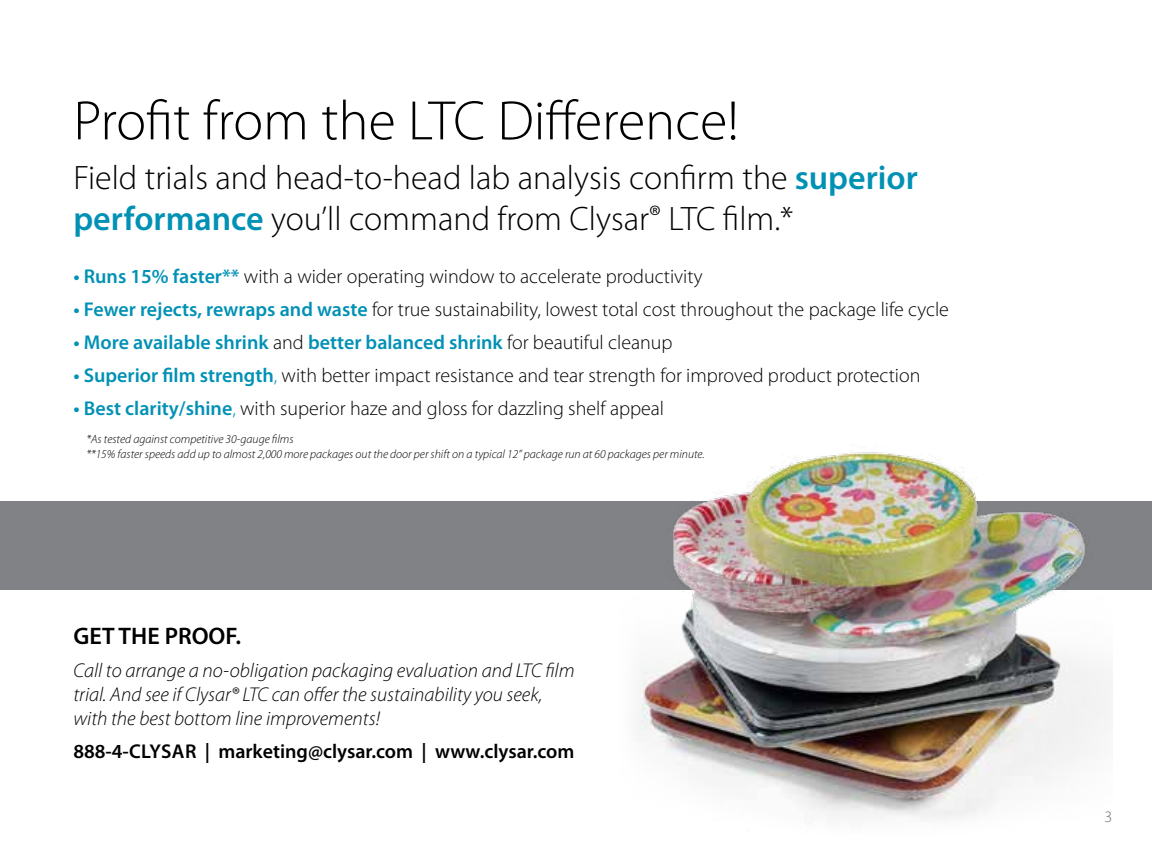
<style>
.page{position:relative;width:1152px;height:864px;background:#fff}
.page>*{position:absolute;margin:0;border:0;box-sizing:border-box;transform-origin:0 0}
.t1{font:300 56px "Myriad Pro";color:#000}
.t2{font:300 34px/40.8px "Myriad Pro";color:#000}
.t3{font:600 24px "Myriad Pro";color:#000}
.t4{font:300 20px "Myriad Pro";color:#000}
.t5{font:italic 300 20px/24px "Myriad Pro";color:#000}
.t6{font:600 20px "Myriad Pro";color:#0091b5}
.t7{font:600 20px "Myriad Pro";color:#000}
.t8{font:300 16px "Myriad Pro";color:#6d6e71}
.t9{font:italic 300 12px/14.4px "Myriad Pro";color:#000}
.s1{font-weight:600;color:#0091b5}
.s2{font-size:30px}
.s3{font-weight:300;color:#000}
.s4{color:#0091b5}
</style>
<div class="page">
<div style="left:0;top:501px;width:1152px;height:89px;background:#808285"></div>
<img style="left:639px;top:452px;width:473px;height:373px">
<h1 class="t1" style="left:73px;top:87px;width:667px">Profit from the LTC Difference!</h1>
<h2 class="t2" style="left:73px;top:157px;width:846px">Field trials and head-to-head lab analysis confirm the <span class="s1">superior performance</span> you’ll command from Clysar<span class="s2">®</span> LTC film.*</h2>
<p class="t4" style="left:73px;top:264px;width:631px"><span class="s1">• Runs 15% faster**</span> with a wider operating window to accelerate productivity</p>
<p class="t4" style="left:73px;top:297px;width:877px"><span class="s1">• Fewer rejects, rewraps and waste</span> for true sustainability, lowest total cost throughout the package life cycle</p>
<p class="t6" style="left:73px;top:330px;width:601px">• More available shrink <span class="s3">and</span> better balanced shrink <span class="s3">for beautiful cleanup</span></p>
<p class="t4" style="left:73px;top:363px;width:849px"><span class="s1">• Superior film strength</span><span class="s4">,</span> with better impact resistance and tear strength for improved product protection</p>
<p class="t4" style="left:73px;top:396px;width:592px"><span class="s1">• Best clarity/shine</span><span class="s4">,</span> with superior haze and gloss for dazzling shelf appeal</p>
<p class="t9" style="left:86px;top:432px;width:620px">*As tested against competitive 30-gauge films<br>**15% faster speeds add up to almost 2,000 more packages out the door per shift on a typical 12” package run at 60 packages per minute.</p>
<p class="t3" style="left:73px;top:621px;width:169px">GET THE PROOF.</p>
<p class="t5" style="left:73px;top:658px;width:503px">Call to arrange a no-obligation packaging evaluation and LTC film trial. And see if Clysar® LTC can offer the sustainability you seek, with the best bottom line improvements!</p>
<p class="t7" style="left:73px;top:739px;width:503px">888-4-CLYSAR | marketing@clysar.com | www.clysar.com</p>
<p class="t8" style="left:1104px;top:808px;width:9px">3</p>
</div>
